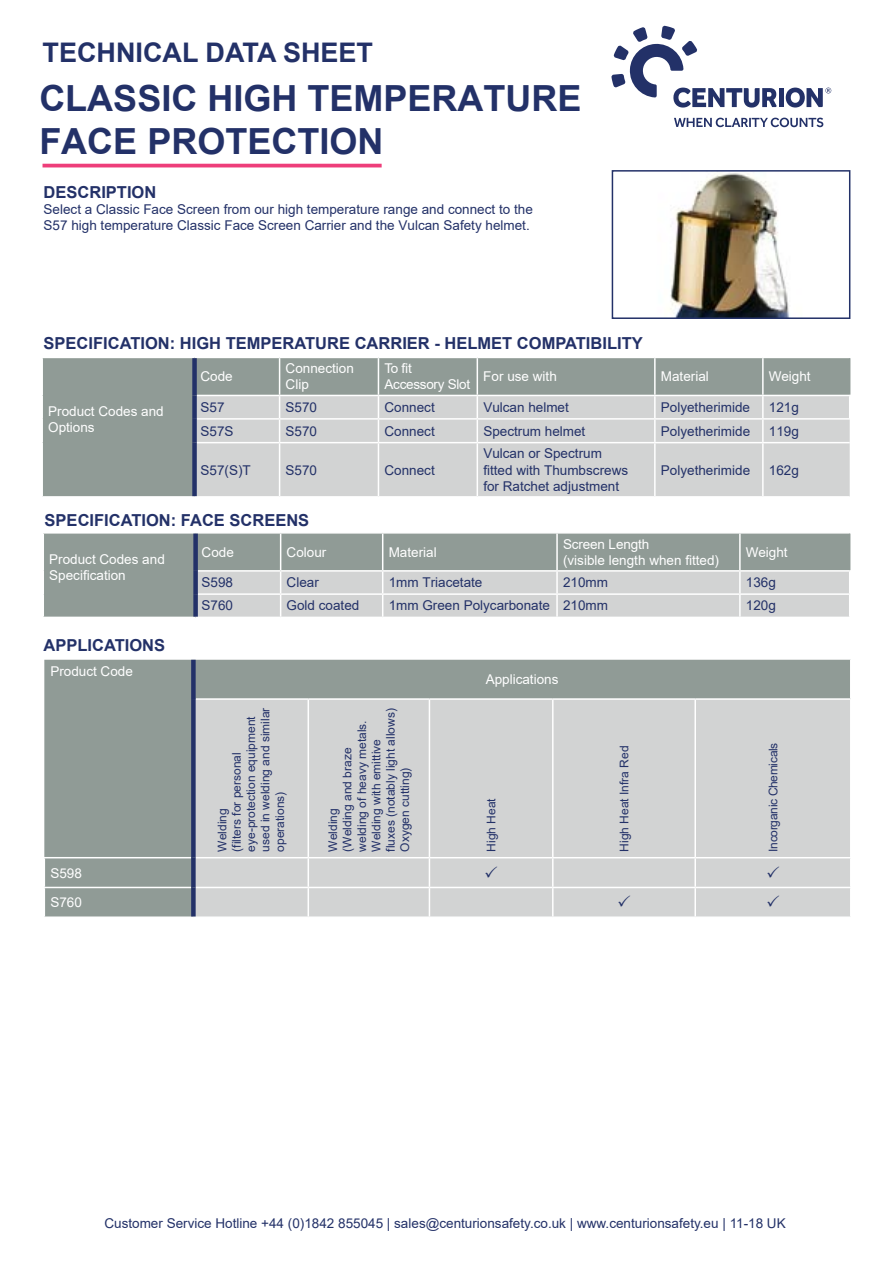
<style>
.page{position:relative;width:893px;height:1263px;background:#fff}
.page>*{position:absolute;margin:0;border:0;box-sizing:border-box;transform-origin:0 0}
.t1{font:700 36px/43.2px "Arial";color:#233168}
.t2{font:700 27px "Arial";color:#233168}
.t3{font:700 16.5px "Arial";color:#233168}
.t4{font:13.5px/16.2px "Arial";color:#233168}
.t5{font:13.5px/16.2px "Arial";color:#fff}
.t6{font:13.5px/16.2px "Arial";letter-spacing:-.02em;color:#fff}
.t7{font:12px/14.4px "Arial";color:#233168}
.t8{font:12px "Arial";letter-spacing:-.025em;color:#233168}
</style>
<div class="page">
<img style="left:670px;top:173px;width:120px;height:143px">
<div style="left:612px;top:170px;width:238px;height:149px;border:2px solid #233168"></div>
<svg style="left:611px;top:26px;width:166px;height:82px"></svg>
<div style="left:779px;top:88px;width:5px;height:19px;background:#233168"></div>
<svg style="left:786px;top:88px;width:45px;height:20px"></svg>
<svg style="left:674px;top:118px;width:149px;height:9px"></svg>
<div style="left:43px;top:533px;width:153px;height:84px;background:#909b96"></div>
<svg style="left:196px;top:533px;width:654px;height:84px;background:#b8bdbb"></svg>
<hr style="left:43px;top:532px;width:153px;height:2px;background:#fff">
<hr style="left:43px;top:534px;width:1px;height:37px;background:#fff">
<svg style="left:43px;top:571px;width:1px;height:46px"></svg>
<div style="left:193px;top:534px;width:5px;height:37px;background:#233168"></div>
<div style="left:193px;top:571px;width:5px;height:23px;background:#233168"></div>
<div style="left:193px;top:594px;width:5px;height:23px;background:#233168"></div>
<hr style="left:849px;top:534px;width:1px;height:36px;background:#909b96">
<hr style="left:739px;top:534px;width:2px;height:36px;background:#fff">
<div style="left:42px;top:357px;width:153px;height:140px;background:#909b96"></div>
<div style="left:197px;top:443px;width:653px;height:53px;background:#d2d3d3"></div>
<hr style="left:279px;top:443px;width:1px;height:53px;background:#fff">
<hr style="left:378px;top:443px;width:1px;height:53px;background:#fff">
<hr style="left:41px;top:357px;width:154px;height:1px;background:#fff">
<hr style="left:41px;top:358px;width:2px;height:37px;background:#fff">
<hr style="left:41px;top:395px;width:2px;height:24px;background:#fff">
<hr style="left:41px;top:419px;width:2px;height:24px;background:#fff">
<hr style="left:41px;top:443px;width:2px;height:53px;background:#fff">
<hr style="left:41px;top:496px;width:154px;height:2px;background:#fff">
<div style="left:192px;top:358px;width:5px;height:37px;background:#233168"></div>
<div style="left:192px;top:395px;width:5px;height:24px;background:#233168"></div>
<div style="left:192px;top:419px;width:5px;height:24px;background:#233168"></div>
<div style="left:192px;top:443px;width:5px;height:53px;background:#233168"></div>
<hr style="left:477px;top:443px;width:1px;height:53px;background:#fff">
<hr style="left:762px;top:443px;width:2px;height:53px;background:#fff">
<svg style="left:195px;top:357px;width:655px;height:85px;background:#b7bcba"></svg>
<hr style="left:477px;top:418px;width:178px;height:2px;background:#fff">
<hr style="left:763px;top:418px;width:87px;height:2px;background:#fff">
<hr style="left:654px;top:358px;width:2px;height:37px;background:#fff">
<hr style="left:654px;top:396px;width:2px;height:22px;background:#fff">
<hr style="left:654px;top:420px;width:2px;height:22px;background:#fff">
<hr style="left:654px;top:443px;width:2px;height:53px;background:#fff">
<div style="left:44px;top:660px;width:806px;height:256px;background:#909b96"></div>
<div style="left:196px;top:700px;width:654px;height:216px;background:#d2d3d3"></div>
<hr style="left:552px;top:700px;width:2px;height:157px;background:#fff">
<hr style="left:694px;top:700px;width:2px;height:157px;background:#fff">
<hr style="left:196px;top:857px;width:112px;height:1px;background:#fff">
<hr style="left:429px;top:857px;width:124px;height:1px;background:#fff">
<hr style="left:553px;top:857px;width:142px;height:1px;background:#fff">
<hr style="left:552px;top:858px;width:2px;height:29px;background:#fff">
<hr style="left:695px;top:857px;width:156px;height:1px;background:#fff">
<hr style="left:694px;top:858px;width:2px;height:29px;background:#fff">
<hr style="left:196px;top:887px;width:112px;height:1px;background:#fff">
<hr style="left:429px;top:887px;width:124px;height:1px;background:#fff">
<div style="left:308px;top:700px;width:122px;height:216px;background:#d2d3d3"></div>
<hr style="left:553px;top:887px;width:142px;height:1px;background:#fff">
<hr style="left:552px;top:888px;width:2px;height:28px;background:#fff">
<hr style="left:695px;top:887px;width:156px;height:1px;background:#fff">
<hr style="left:694px;top:888px;width:2px;height:28px;background:#fff">
<hr style="left:196px;top:698px;width:112px;height:2px;background:#fff">
<hr style="left:308px;top:698px;width:121px;height:2px;background:#fff">
<hr style="left:429px;top:698px;width:124px;height:2px;background:#fff">
<hr style="left:553px;top:698px;width:142px;height:2px;background:#fff">
<hr style="left:695px;top:698px;width:156px;height:2px;background:#fff">
<svg style="left:44px;top:858px;width:1px;height:58px"></svg>
<hr style="left:44px;top:857px;width:147px;height:1px;background:#fff">
<hr style="left:44px;top:887px;width:147px;height:1px;background:#fff">
<div style="left:191px;top:660px;width:5px;height:39px;background:#233168"></div>
<div style="left:191px;top:699px;width:5px;height:159px;background:#233168"></div>
<div style="left:191px;top:858px;width:5px;height:29px;background:#233168"></div>
<div style="left:191px;top:887px;width:5px;height:29px;background:#233168"></div>
<hr style="left:43px;top:164px;width:339px;height:3px;background:#ee3e7a">
<svg style="left:486px;top:865px;width:11px;height:12px"></svg>
<svg style="left:767px;top:865px;width:12px;height:12px"></svg>
<svg style="left:618px;top:895px;width:12px;height:12px"></svg>
<svg style="left:767px;top:895px;width:12px;height:12px"></svg>
<h2 class="t2" style="left:43px;top:34px;width:332px">TECHNICAL DATA SHEET</h2>
<h1 class="t1" style="left:39px;top:77px;width:544px">CLASSIC HIGH TEMPERATURE<br>FACE PROTECTION</h1>
<p class="t3" style="left:44px;top:180px;width:114px">DESCRIPTION</p>
<p class="t4" style="left:44px;top:201px;width:491px">Select a Classic Face Screen from our high temperature range and connect to the<br>S57 high temperature Classic Face Screen Carrier and the Vulcan Safety helmet.</p>
<p class="t3" style="left:44px;top:332px;width:601px">SPECIFICATION: HIGH TEMPERATURE CARRIER - HELMET COMPATIBILITY</p>
<p class="t5" style="left:48px;top:403px;width:117px">Product Codes and<br>Options</p>
<p class="t5" style="left:201px;top:368px;width:34px">Code</p>
<p class="t5" style="left:286px;top:360px;width:70px">Connection<br>Clip</p>
<p class="t6" style="left:384px;top:360px;width:87px">To fit<br>Accessory Slot</p>
<p class="t5" style="left:483px;top:368px;width:75px">For use with</p>
<p class="t5" style="left:661px;top:368px;width:50px">Material</p>
<p class="t5" style="left:769px;top:368px;width:43px">Weight</p>
<p class="t4" style="left:201px;top:399px;width:26px">S57</p>
<p class="t4" style="left:286px;top:399px;width:33px">S570</p>
<p class="t4" style="left:384px;top:399px;width:52px">Connect</p>
<p class="t4" style="left:483px;top:399px;width:87px">Vulcan helmet</p>
<p class="t4" style="left:661px;top:399px;width:91px">Polyetherimide</p>
<p class="t4" style="left:769px;top:399px;width:32px">121g</p>
<p class="t4" style="left:201px;top:423px;width:35px">S57S</p>
<p class="t4" style="left:286px;top:423px;width:33px">S570</p>
<p class="t4" style="left:384px;top:423px;width:52px">Connect</p>
<p class="t4" style="left:483px;top:423px;width:104px">Spectrum helmet</p>
<p class="t4" style="left:661px;top:423px;width:91px">Polyetherimide</p>
<p class="t4" style="left:769px;top:423px;width:32px">119g</p>
<p class="t4" style="left:201px;top:462px;width:52px">S57(S)T</p>
<p class="t4" style="left:286px;top:462px;width:33px">S570</p>
<p class="t4" style="left:384px;top:462px;width:52px">Connect</p>
<p class="t4" style="left:483px;top:446px;width:146px">Vulcan or Spectrum fitted with Thumbscrews for Ratchet adjustment</p>
<p class="t4" style="left:661px;top:462px;width:91px">Polyetherimide</p>
<p class="t4" style="left:769px;top:462px;width:32px">162g</p>
<p class="t3" style="left:45px;top:508px;width:266px">SPECIFICATION: FACE SCREENS</p>
<p class="t5" style="left:49px;top:551px;width:117px">Product Codes and<br>Specification</p>
<p class="t3" style="left:44px;top:633px;width:123px">APPLICATIONS</p>
<p class="t5" style="left:50px;top:663px;width:84px">Product Code</p>
<p class="t5" style="left:50px;top:864px;width:33px">S598</p>
<p class="t5" style="left:50px;top:894px;width:33px">S760</p>
<p class="t5" style="left:202px;top:544px;width:34px">Code</p>
<p class="t5" style="left:287px;top:544px;width:41px">Colour</p>
<p class="t5" style="left:389px;top:544px;width:50px">Material</p>
<p class="t5" style="left:563px;top:536px;width:158px">Screen Length<br>(visible length when fitted)</p>
<p class="t5" style="left:746px;top:544px;width:43px">Weight</p>
<p class="t4" style="left:202px;top:574px;width:33px">S598</p>
<p class="t4" style="left:287px;top:574px;width:34px">Clear</p>
<p class="t4" style="left:389px;top:574px;width:95px">1mm Triacetate</p>
<p class="t4" style="left:563px;top:574px;width:47px">210mm</p>
<p class="t4" style="left:746px;top:574px;width:32px">136g</p>
<p class="t4" style="left:202px;top:597px;width:33px">S760</p>
<p class="t4" style="left:287px;top:597px;width:74px">Gold coated</p>
<p class="t4" style="left:389px;top:597px;width:221px">1mm Green Polycarbonate 210mm</p>
<p class="t4" style="left:746px;top:597px;width:32px">120g</p>
<p class="t7" style="left:215px;top:852px;width:146px;rotate:-90deg">Welding<br>(filters for personal eye-protection equipment used in welding and similar operations)</p>
<p class="t7" style="left:326px;top:852px;width:145px;rotate:-90deg">Welding<br>(Welding and braze welding of heavy metals.<br>Welding with emittive fluxes (notably light allows)<br>Oxygen cutting)</p>
<p class="t5" style="left:486px;top:671px;width:74px">Applications</p>
<p class="t7" style="left:484px;top:852px;width:55px;rotate:-90deg">High Heat</p>
<p class="t7" style="left:617px;top:852px;width:108px;rotate:-90deg">High Heat Infra Red</p>
<p class="t8" style="left:765px;top:852px;width:110px;rotate:-90deg">Incorganic Chemicals</p>
<p class="t4" style="left:104px;top:1215px;width:683px">Customer Service Hotline +44 (0)1842 855045 | sales@centurionsafety.co.uk | www.centurionsafety.eu | 11-18 UK</p>
</div>
